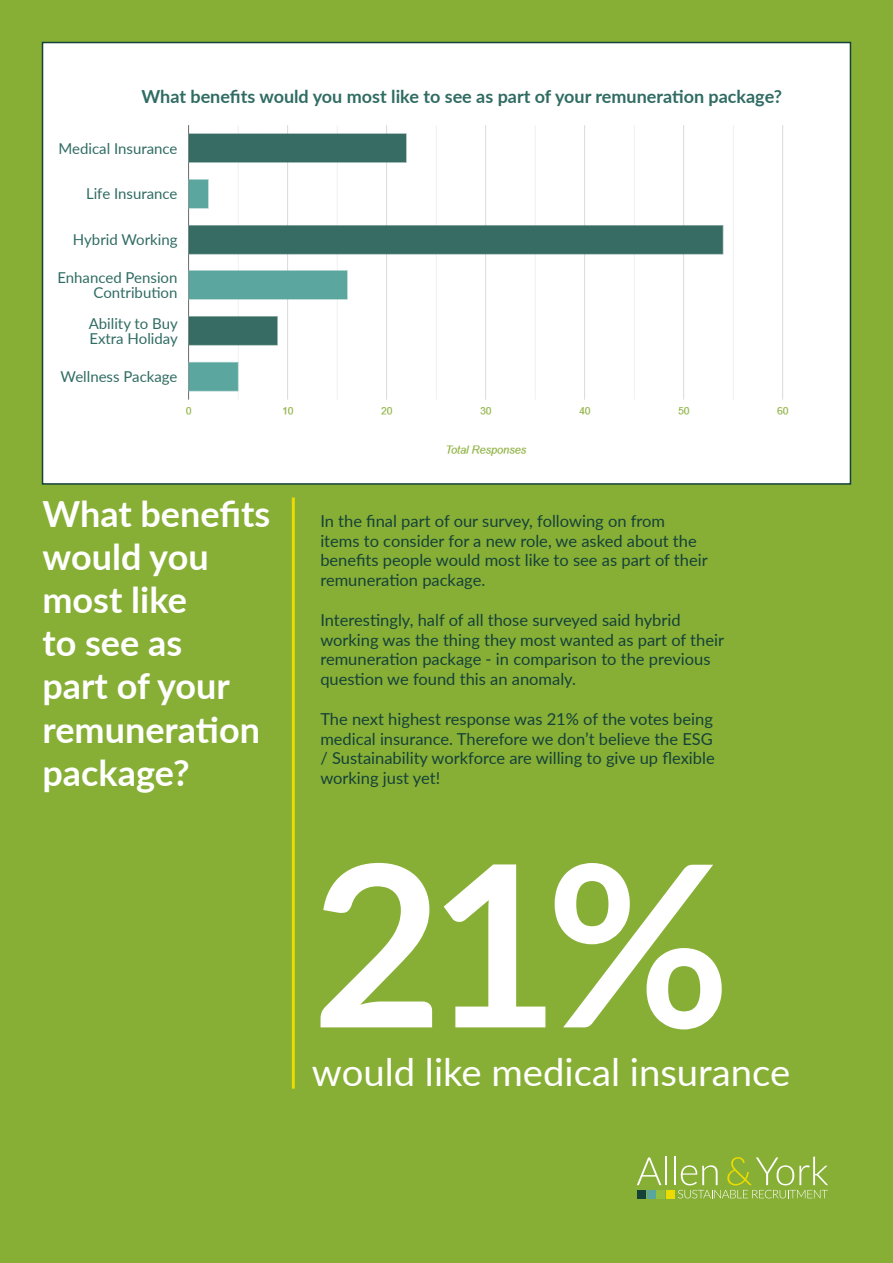
<style>
.page{position:relative;width:893px;height:1263px;background:#87af36}
.page>*{position:absolute;margin:0;border:0;box-sizing:border-box;transform-origin:0 0}
.t1{font:700 225px "Lato";color:#fff}
.t2{font:38.25px "Lato";color:#fff}
.t3{font:700 36px/43.2px "Lato";color:#fff}
.t4{font:700 18px "Lato";color:#306c63}
.t5{font:16.5px/19.8px "Lato";color:#154238}
.t6{font:15px/15px "Lato";color:#306c63;text-align:right}
</style>
<div class="page">
<svg style="left:637px;top:1157px;width:24px;height:28px"></svg>
<hr style="left:665px;top:1157px;width:2px;height:28px;background:#fff">
<div style="left:637px;top:1190px;width:9px;height:9px;background:#154238"></div>
<div style="left:647px;top:1190px;width:9px;height:9px;background:#58a69e"></div>
<div style="left:656px;top:1190px;width:9px;height:9px;background:#94be3d"></div>
<div style="left:666px;top:1190px;width:9px;height:9px;background:#ebdb01"></div>
<svg style="left:674px;top:1157px;width:154px;height:41px"></svg>
<img style="left:45px;top:45px;width:803px;height:437px">
<div style="left:42px;top:42px;width:809px;height:443px;border:2px solid #154238"></div>
<hr style="left:292px;top:497px;width:3px;height:592px;background:#ebdb01">
<div style="left:55px;top:135px;width:131px;height:27px;background:#fff"></div>
<div style="left:55px;top:179px;width:131px;height:27px;background:#fff"></div>
<div style="left:55px;top:226px;width:131px;height:27px;background:#fff"></div>
<div style="left:47px;top:267px;width:139px;height:35px;background:#fff"></div>
<div style="left:55px;top:313px;width:131px;height:35px;background:#fff"></div>
<div style="left:55px;top:358px;width:131px;height:35px;background:#fff"></div>
<div style="left:115px;top:74px;width:702px;height:43px;background:#fff"></div>
<div style="left:45px;top:262px;width:12px;height:45px;background:#fff"></div>
<p class="t4" style="left:141px;top:83px;width:642px">What benefits would you most like to see as part of your remuneration package?</p>
<p class="t6" style="left:58px;top:141px;width:121px">Medical Insurance</p>
<p class="t6" style="left:86px;top:185px;width:93px">Life Insurance</p>
<p class="t6" style="left:73px;top:232px;width:106px">Hybrid Working</p>
<p class="t6" style="left:57px;top:270px;width:122px">Enhanced Pension<br>Contribution</p>
<p class="t6" style="left:89px;top:316px;width:91px;text-align:left">Ability to Buy<br>Extra Holiday</p>
<p class="t6" style="left:61px;top:368px;width:118px">Wellness Package</p>
<p class="t3" style="left:43px;top:490px;width:229px">What benefits would you most like<br>to see as<br>part of your remuneration package?</p>
<p class="t5" style="left:320px;top:510px;width:389px">In the final part of our survey, following on from items to consider for a new role, we asked about the benefits people would most like to see as part of their remuneration package.</p>
<p class="t5" style="left:320px;top:609px;width:405px">Interestingly, half of all those surveyed said hybrid working was the thing they most wanted as part of their remuneration package - in comparison to the previous question we found this an anomaly.</p>
<p class="t5" style="left:320px;top:708px;width:396px;text-align:justify">The next highest response was 21% of the votes being medical insurance. Therefore we don’t believe the ESG / Sustainability workforce are willing to give up flexible working just yet!</p>
<p class="t1" style="left:312px;top:780px;width:420px">21%</p>
<p class="t2" style="left:312px;top:1044px;width:480px">would like medical insurance</p>
</div>
